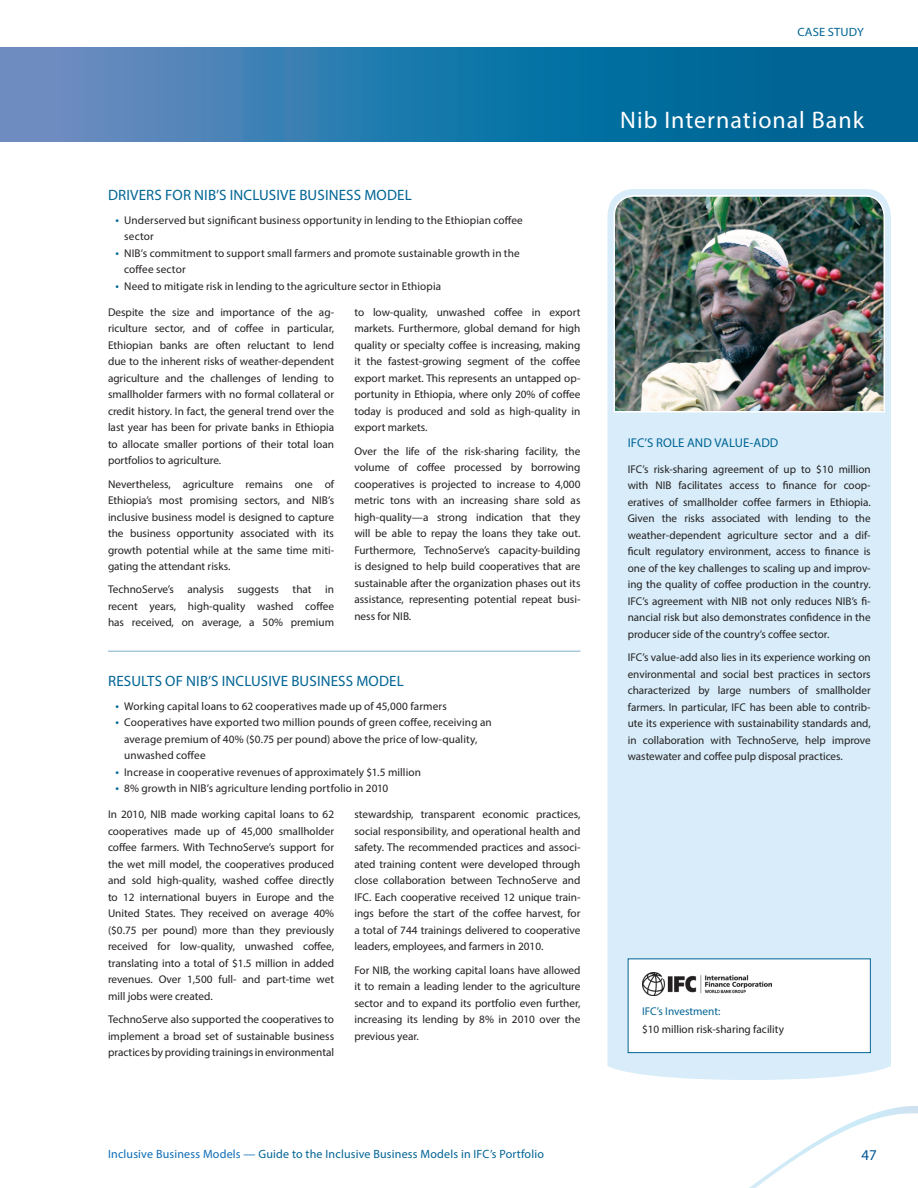
<style>
.page{position:relative;width:918px;height:1188px;background:#fff}
.page>*{position:absolute;margin:0;border:0;box-sizing:border-box;transform-origin:0 0}
.t1{font:24px "Myriad Pro";letter-spacing:.04em;color:#fff}
.t2{font:15px "Myriad Pro";letter-spacing:.01em;color:#006494}
.t3{font:15px "Myriad Pro";color:#005594}
.t4{font:12.75px "Myriad Pro";color:#006494}
.t5{font:12px "Myriad Pro";letter-spacing:.015em;color:#006494}
.t6{font:12px "Myriad Pro";letter-spacing:.015em;color:#006494;scale:1.05 1}
.t7{font:11.25px/16.5px "Myriad Pro";color:#231f20;text-align:justify}
.t8{font:11.25px "Myriad Pro";color:#006494}
.s1{font-size:12.75px;color:#006494}
.s2{color:#0d6cb6}
</style>
<div class="page">
<div style="left:608px;top:189px;width:283px;height:876px;background:#d8edf9"></div>
<svg style="left:607px;top:1065px;width:311px;height:123px"></svg>
<svg style="left:0;top:47px;width:918px;height:95px;background:#2377a9"></svg>
<hr style="left:108px;top:651px;width:472px;height:1px;background:#a8c8de">
<img style="left:613px;top:194px;width:273px;height:219px">
<div style="left:628px;top:959px;width:242px;height:94px;background:#fff"></div>
<img style="left:642px;top:973px;width:130px;height:23px">
<div style="left:628px;top:958px;width:243px;height:95px;border:1px solid #006494"></div>
<p class="t6" style="left:797px;top:25px;width:65px">CASE STUDY</p>
<h2 class="t2" style="left:108px;top:186px;width:305px">DRIVERS FOR NIB’S INCLUSIVE BUSINESS MODEL</h2>
<p class="t7" style="left:124px;top:212px;width:400px;text-indent:-9px"><span class="s1">•</span> Underserved but significant business opportunity in lending to the Ethiopian coffee sector</p>
<p class="t7" style="left:124px;top:245px;width:397px;text-indent:-9px"><span class="s1">•</span> NIB’s commitment to support small farmers and promote sustainable growth in the coffee sector</p>
<p class="t7" style="left:116px;top:278px;width:327px"><span class="s1">•</span> Need to mitigate risk in lending to the agriculture sector in Ethiopia</p>
<p class="t7" style="left:108px;top:304px;width:228px">Despite the size and importance of the ag&shy;riculture sector, and of coffee in particular, Ethiopian banks are often reluctant to lend due to the inherent risks of weather-dependent agriculture and the challenges of lending to smallholder farmers with no formal collateral or credit history. In fact, the general trend over the last year has been for private banks in Ethiopia to allocate smaller portions of their total loan portfolios to agriculture.</p>
<p class="t7" style="left:108px;top:475px;width:228px">Nevertheless, agriculture remains one of Ethiopia’s most promising sectors, and NIB’s inclusive business model is designed to capture the business opportunity associated with its growth potential while at the same time miti&shy;gating the attendant risks.</p>
<p class="t7" style="left:108px;top:581px;width:228px">TechnoServe’s analysis suggests that in recent years, high-quality washed coffee has received, on average, a 50% premium</p>
<p class="t7" style="left:354px;top:304px;width:228px">to low-quality, unwashed coffee in export markets. Furthermore, global demand for high quality or specialty coffee is increasing, making it the fastest-growing segment of the coffee export market. This represents an untapped op&shy;portunity in Ethiopia, where only 20% of coffee today is produced and sold as high-quality in export markets.</p>
<p class="t7" style="left:354px;top:442px;width:228px">Over the life of the risk-sharing facility, the volume of coffee processed by borrowing cooperatives is projected to increase to 4,000 metric tons with an increasing share sold as high-quality—a strong indication that they will be able to repay the loans they take out.<br>Furthermore, TechnoServe’s capacity-building is designed to help build cooperatives that are sustainable after the organization phases out its assistance, representing potential repeat busi&shy;ness for NIB.</p>
<h2 class="t2" style="left:108px;top:672px;width:297px">RESULTS OF NIB’S INCLUSIVE BUSINESS MODEL</h2>
<p class="t7" style="left:116px;top:698px;width:333px"><span class="s1">•</span> Working capital loans to 62 cooperatives made up of 45,000 farmers</p>
<p class="t7" style="left:124px;top:714px;width:369px;text-align:left;text-indent:-9px"><span class="s1">•</span> Cooperatives have exported two million pounds of green coffee, receiving an average premium of 40% ($0.75 per pound) above the price of low-quality, unwashed coffee</p>
<p class="t7" style="left:116px;top:764px;width:307px"><span class="s1">•</span> Increase in cooperative revenues of approximately $1.5 million</p>
<p class="t7" style="left:116px;top:780px;width:274px"><span class="s1">•</span> 8% growth in NIB’s agriculture lending portfolio in 2010</p>
<p class="t7" style="left:108px;top:806px;width:228px">In 2010, NIB made working capital loans to 62 cooperatives made up of 45,000 smallholder coffee farmers. With TechnoServe’s support for the wet mill model, the cooperatives produced and sold high-quality, washed coffee directly to 12 international buyers in Europe and the United States. They received on average 40% ($0.75 per pound) more than they previously received for low-quality, unwashed coffee, translating into a total of $1.5 million in added revenues. Over 1,500 full- and part-time wet mill jobs were created.</p>
<p class="t7" style="left:108px;top:1011px;width:228px">TechnoServe also supported the cooperatives to implement a broad set of sustainable business practices by providing trainings in environmental</p>
<p class="t7" style="left:354px;top:806px;width:228px">stewardship, transparent economic practices, social responsibility, and operational health and safety. The recommended practices and associ&shy;ated training content were developed through close collaboration between TechnoServe and IFC. Each cooperative received 12 unique train&shy;ings before the start of the coffee harvest, for a total of 744 trainings delivered to cooperative leaders, employees, and farmers in 2010.</p>
<p class="t7" style="left:354px;top:961px;width:228px">For NIB, the working capital loans have allowed it to remain a leading lender to the agriculture sector and to expand its portfolio even further, increasing its lending by 8% in 2010 over the previous year.</p>
<h1 class="t1" style="left:620px;top:105px;width:245px">Nib International Bank</h1>
<p class="t4" style="left:628px;top:435px;width:152px">IFC’S ROLE AND VALUE-ADD</p>
<p class="t7" style="left:628px;top:461px;width:245px">IFC’s risk-sharing agreement of up to $10 million with NIB facilitates access to finance for coop&shy;eratives of smallholder coffee farmers in Ethiopia.<br>Given the risks associated with lending to the weather-dependent agriculture sector and a dif&shy;ficult regulatory environment, access to finance is one of the key challenges to scaling up and improv&shy;ing the quality of coffee production in the country.<br>IFC’s agreement with NIB not only reduces NIB’s fi&shy;nancial risk but also demonstrates confidence in the producer side of the country’s coffee sector.</p>
<p class="t7" style="left:628px;top:649px;width:245px">IFC’s value-add also lies in its experience working on environmental and social best practices in sectors characterized by large numbers of smallholder farmers. In particular, IFC has been able to contrib&shy;ute its experience with sustainability standards and, in collaboration with TechnoServe, help improve wastewater and coffee pulp disposal practices.</p>
<p class="t8" style="left:642px;top:1004px;width:80px">IFC’s Investment:</p>
<p class="t7" style="left:642px;top:1021px;width:144px">$10 million risk-sharing facility</p>
<p class="t5" style="left:108px;top:1147px;width:437px"><span class="s2">Inclusive Business Models —</span> Guide to the Inclusive Business Models in IFC’s Portfolio</p>
<h2 class="t3" style="left:861px;top:1146px;width:17px">47</h2>
</div>
